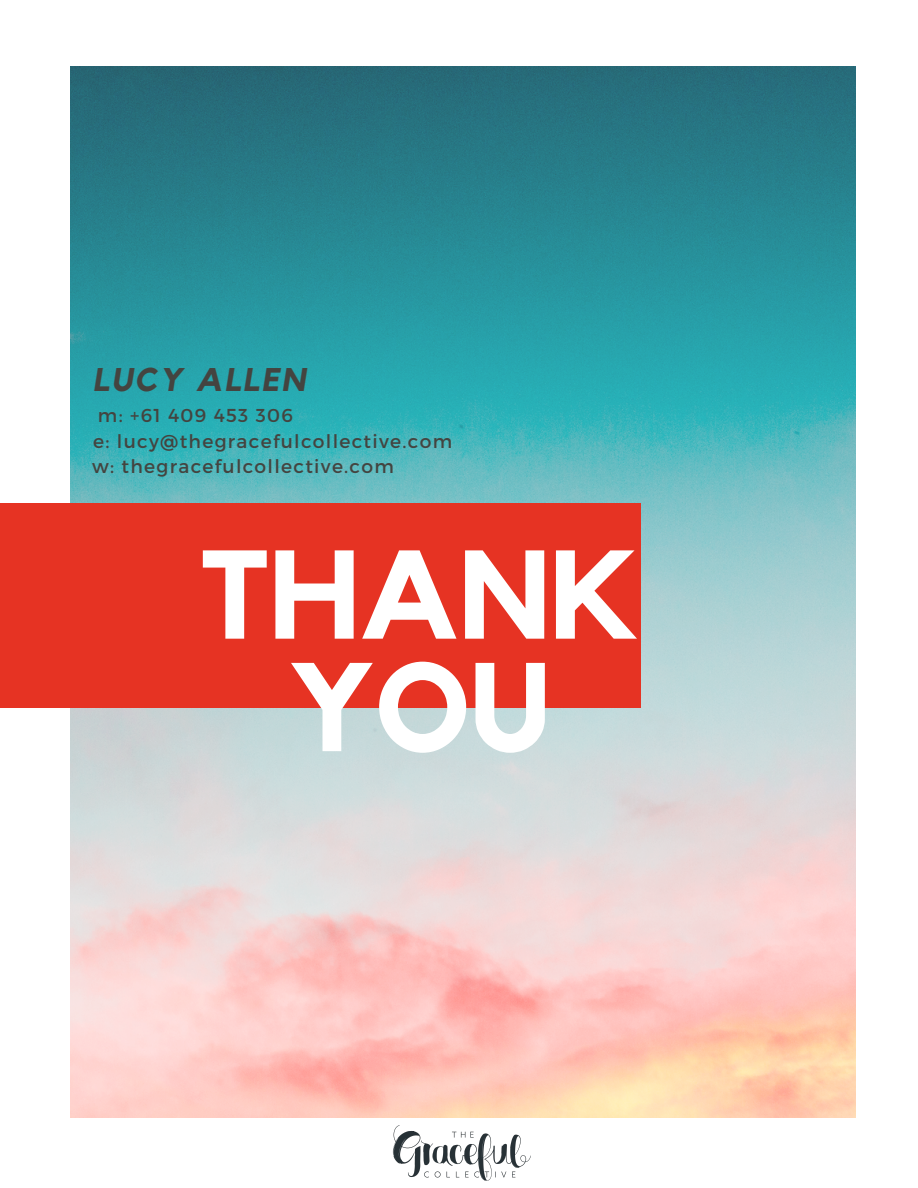
<style>
.page{position:relative;width:918px;height:1188px;background:#fff}
.page>*{position:absolute;margin:0;border:0;box-sizing:border-box;transform-origin:0 0}
.t1{font:700 124.5px/112.5px "Kollektif";color:#fff;text-align:center}
.t2{font:italic 700 32.7px "Kollektif";letter-spacing:.07em;color:#444440}
.t3{font:18.75px/25.2px "Montserrat";letter-spacing:.07em;color:#444440}
</style>
<div class="page">
<img style="left:71px;top:66px;width:784px;height:1051px">
<div style="left:0;top:503px;width:640px;height:205px;background:#e63323"></div>
<img style="left:392px;top:1125px;width:139px;height:56px">
<h2 class="t2" style="left:93px;top:365px;width:214px">LUCY ALLEN</h2>
<p class="t3" style="left:92px;top:402px;width:362px;text-indent:6px">m: +61 409 453 306<br>e: lucy@thegracefulcollective.com w: thegracefulcollective.com</p>
<h1 class="t1" style="left:200px;top:544px;width:440px">THANK<br>YOU</h1>
</div>
